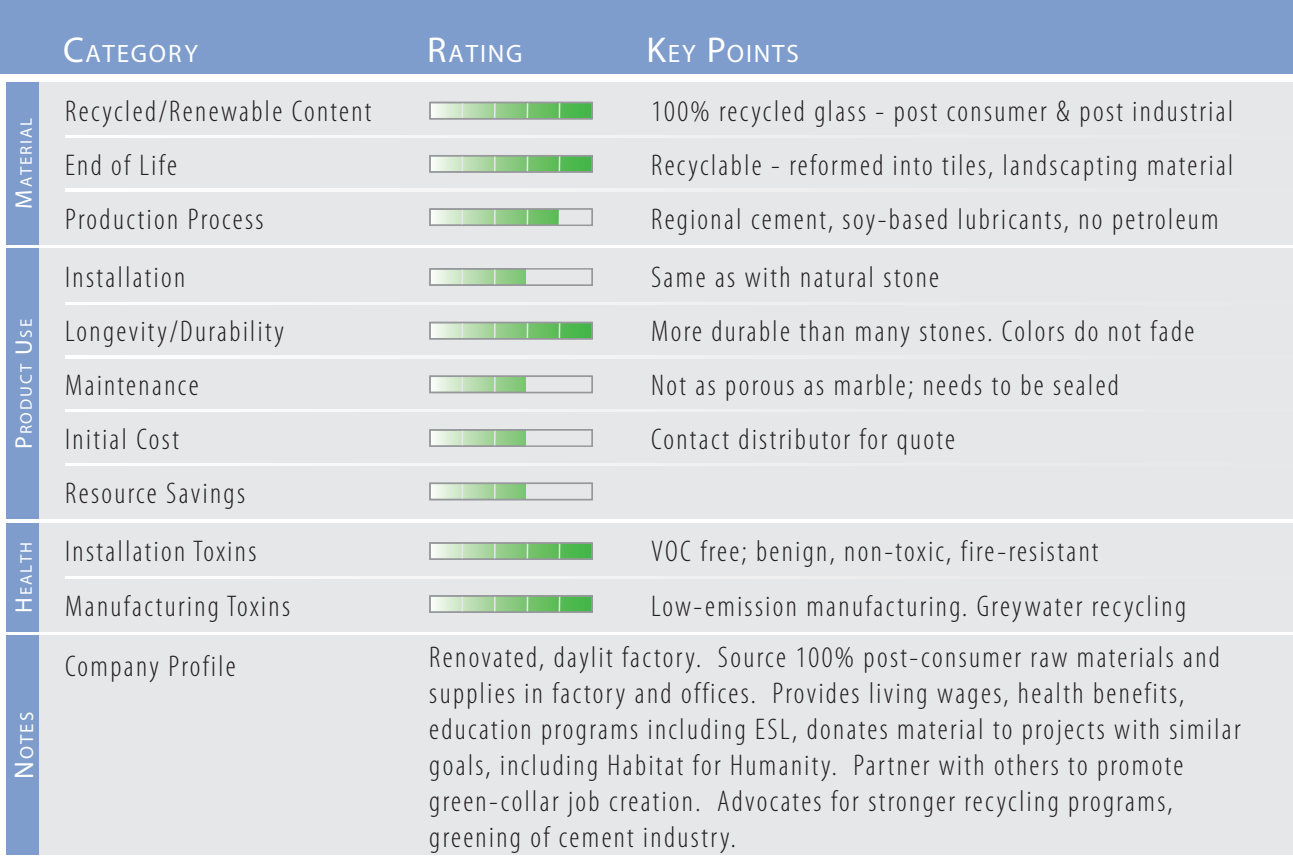
<style>
.page{position:relative;width:1293px;height:861px;background:#fff}
.page>*{position:absolute;margin:0;border:0;box-sizing:border-box;transform-origin:0 0}
.t1{font:300 condensed 30px/54px "Myriad Pro";letter-spacing:.08em;color:#231f20}
.t2{font:25.2px "Myriad Pro";letter-spacing:.07em;color:#fff}
.t3{font:18.9px "Myriad Pro";color:#fff}
.t4{font:16.8px "Myriad Pro";letter-spacing:.115em;color:#fff}
.s1{font-size:24px}
.s2{font-size:36px}
.s3{font-size:27px}
</style>
<div class="page">
<div style="left:0;top:0;width:1292px;height:74px;background:#7e9dcc"></div>
<div style="left:21px;top:635px;width:1271px;height:220px;background:#e6e7e9"></div>
<div style="left:7px;top:635px;width:32px;height:220px;background:#7e9dcc"></div>
<div style="left:21px;top:82px;width:1271px;height:162px;background:#e6e7e9"></div>
<div style="left:7px;top:82px;width:32px;height:162px;background:#7e9dcc"></div>
<hr style="left:65px;top:135px;width:601px;height:3px;background:#f7f7f8">
<svg style="left:65px;top:189px;width:601px;height:2px"></svg>
<div style="left:21px;top:523px;width:1271px;height:108px;background:#e6e7e9"></div>
<div style="left:7px;top:523px;width:32px;height:108px;background:#7e9dcc"></div>
<svg style="left:65px;top:576px;width:595px;height:2px"></svg>
<div style="left:21px;top:249px;width:1271px;height:270px;background:#e6e7e9"></div>
<div style="left:7px;top:249px;width:32px;height:270px;background:#7e9dcc"></div>
<svg style="left:65px;top:302px;width:595px;height:2px"></svg>
<svg style="left:65px;top:463px;width:595px;height:2px"></svg>
<svg style="left:65px;top:356px;width:595px;height:2px"></svg>
<svg style="left:65px;top:409px;width:595px;height:2px"></svg>
<svg style="left:432px;top:105px;width:158px;height:11px;background:#92cf8c"></svg>
<svg style="left:461px;top:105px;width:2px;height:11px"></svg>
<svg style="left:558px;top:105px;width:2px;height:11px"></svg>
<svg style="left:526px;top:105px;width:2px;height:11px"></svg>
<div style="left:429px;top:102px;width:164px;height:17px;border:2px solid #97999c"></div>
<svg style="left:432px;top:158px;width:158px;height:12px;background:#91cf8b"></svg>
<svg style="left:461px;top:158px;width:2px;height:12px"></svg>
<svg style="left:494px;top:158px;width:1px;height:12px"></svg>
<svg style="left:558px;top:158px;width:2px;height:12px"></svg>
<svg style="left:526px;top:158px;width:2px;height:12px"></svg>
<div style="left:429px;top:155px;width:164px;height:18px;border:2px solid #97999c"></div>
<svg style="left:432px;top:211px;width:126px;height:12px"></svg>
<svg style="left:461px;top:211px;width:2px;height:12px"></svg>
<svg style="left:494px;top:211px;width:1px;height:12px"></svg>
<svg style="left:558px;top:211px;width:1px;height:12px"></svg>
<svg style="left:526px;top:211px;width:2px;height:12px"></svg>
<div style="left:429px;top:208px;width:164px;height:18px;border:2px solid #97999c"></div>
<svg style="left:432px;top:271px;width:94px;height:12px"></svg>
<svg style="left:461px;top:271px;width:2px;height:12px"></svg>
<svg style="left:494px;top:271px;width:1px;height:12px"></svg>
<div style="left:429px;top:268px;width:164px;height:18px;border:2px solid #97999c"></div>
<svg style="left:432px;top:325px;width:158px;height:11px;background:#92cf8c"></svg>
<svg style="left:461px;top:325px;width:2px;height:11px"></svg>
<svg style="left:558px;top:325px;width:2px;height:11px"></svg>
<svg style="left:526px;top:325px;width:2px;height:11px"></svg>
<div style="left:429px;top:322px;width:164px;height:17px;border:2px solid #97999c"></div>
<svg style="left:432px;top:378px;width:94px;height:12px"></svg>
<svg style="left:461px;top:378px;width:2px;height:12px"></svg>
<svg style="left:494px;top:378px;width:1px;height:12px"></svg>
<div style="left:429px;top:375px;width:164px;height:18px;border:2px solid #97999c"></div>
<svg style="left:432px;top:432px;width:94px;height:12px"></svg>
<svg style="left:461px;top:432px;width:2px;height:12px"></svg>
<svg style="left:494px;top:432px;width:1px;height:12px"></svg>
<div style="left:429px;top:429px;width:164px;height:18px;border:2px solid #97999c"></div>
<svg style="left:432px;top:485px;width:94px;height:12px"></svg>
<svg style="left:461px;top:485px;width:2px;height:12px"></svg>
<svg style="left:494px;top:485px;width:1px;height:12px"></svg>
<div style="left:429px;top:482px;width:164px;height:18px;border:2px solid #97999c"></div>
<svg style="left:432px;top:545px;width:158px;height:12px;background:#91cf8b"></svg>
<svg style="left:461px;top:545px;width:2px;height:12px"></svg>
<svg style="left:494px;top:545px;width:1px;height:12px"></svg>
<svg style="left:558px;top:545px;width:2px;height:12px"></svg>
<svg style="left:526px;top:545px;width:2px;height:12px"></svg>
<div style="left:429px;top:542px;width:164px;height:18px;border:2px solid #97999c"></div>
<svg style="left:432px;top:598px;width:158px;height:11px;background:#92cf8c"></svg>
<svg style="left:461px;top:598px;width:2px;height:11px"></svg>
<svg style="left:558px;top:598px;width:2px;height:11px"></svg>
<svg style="left:526px;top:598px;width:2px;height:11px"></svg>
<div style="left:429px;top:595px;width:164px;height:17px;border:2px solid #97999c"></div>
<p class="t4" style="left:16px;top:209px;width:92px;rotate:-90deg"><span class="s1">M</span>ATERIAL</p>
<p class="t4" style="left:16px;top:448px;width:131px;rotate:-90deg"><span class="s1">P</span>RODUCT <span class="s1">U</span>SE</p>
<p class="t2" style="left:63px;top:38px;width:136px"><span class="s2">C</span>ATEGORY</p>
<p class="t2" style="left:427px;top:38px;width:97px"><span class="s2">R</span>ATING</p>
<p class="t2" style="left:646px;top:38px;width:154px"><span class="s2">K</span>EY <span class="s2">P</span>OINTS</p>
<p class="t1" style="left:65px;top:84px;width:308px">Recycled/Renewable Content<br>End of Life<br>Production Process</p>
<p class="t1" style="left:651px;top:84px;width:584px;text-align:justify">100% recycled glass - post consumer &amp; post industrial Recyclable - reformed into tiles, landscapting material Regional cement, soy-based lubricants, no petroleum</p>
<p class="t1" style="left:65px;top:251px;width:220px">Installation<br>Longevity/Durability<br>Maintenance<br>Initial Cost<br>Resource Savings</p>
<p class="t1" style="left:651px;top:251px;width:545px">Same as with natural stone<br>More durable than many stones. Colors do not fade Not as porous as marble; needs to be sealed Contact distributor for quote</p>
<p class="t4" style="left:16px;top:612px;width:70px;rotate:-90deg"><span class="s1">H</span>EALTH</p>
<p class="t1" style="left:65px;top:525px;width:226px">Installation Toxins<br>Manufacturing Toxins</p>
<p class="t1" style="left:651px;top:525px;width:536px">VOC free; benign, non-toxic, fire-resistant<br>Low-emission manufacturing. Greywater recycling</p>
<p class="t3" style="left:15px;top:779px;width:69px;rotate:-90deg"><span class="s3">N</span>OTES</p>
<p class="t1" style="left:65px;top:639px;width:172px">Company Profile</p>
<p class="t1" style="left:429px;top:639px;width:813px;line-height:36px">Renovated, daylit factory. Source 100% post-consumer raw materials and supplies in factory and offices. Provides living wages, health benefits, education programs including ESL, donates material to projects with similar goals, including Habitat for Humanity. Partner with others to promote green-collar job creation. Advocates for stronger recycling programs, greening of cement industry.</p>
</div>
